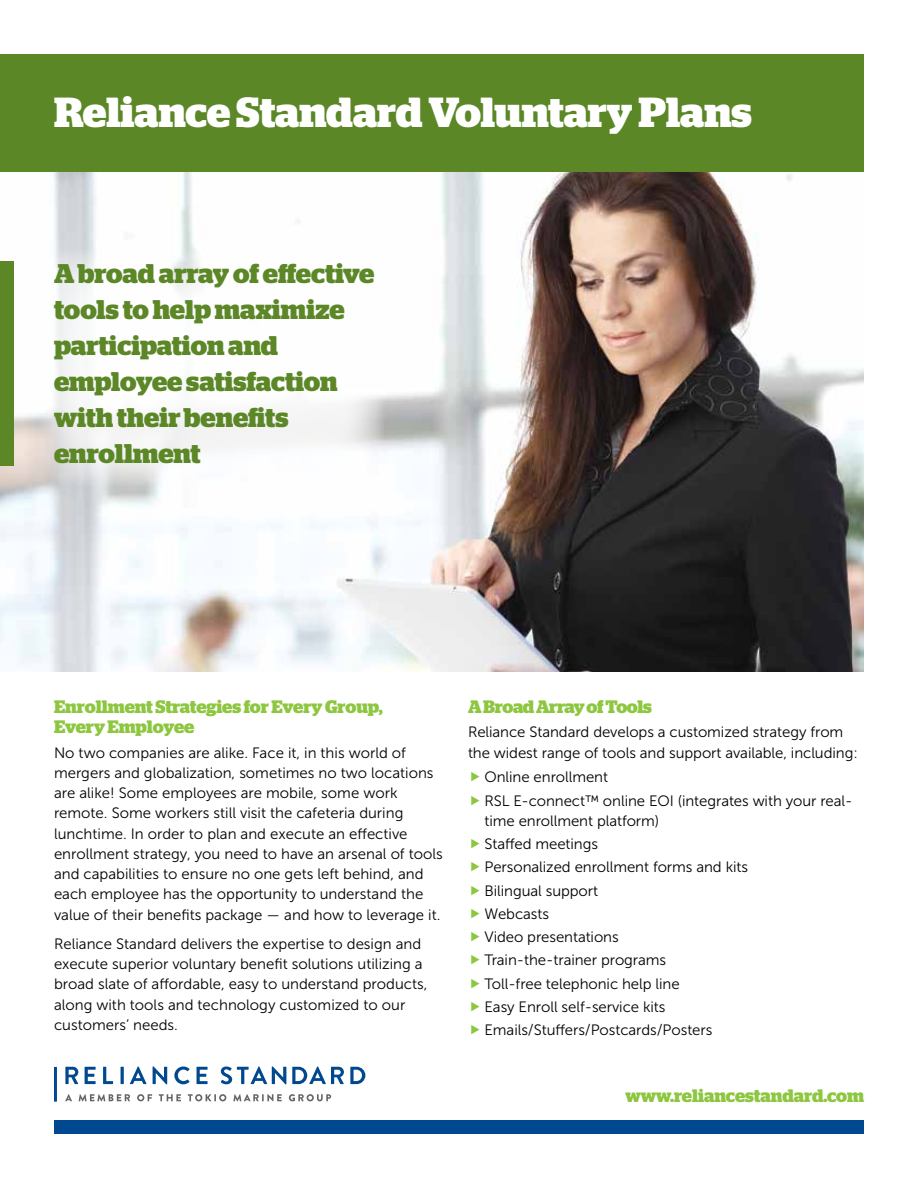
<style>
.page{position:relative;width:918px;height:1188px;background:#fff}
.page>*{position:absolute;margin:0;border:0;box-sizing:border-box;transform-origin:0 0}
.t1{font:700 42px "Stag";color:#fff}
.t2{font:700 27px/36px "Stag";color:#5c8727}
.t3{font:700 18px/20.2px "Stag";letter-spacing:-.01em;color:#8dc63f}
.t4{font:15px/20.2px "Museo Sans 300";color:#000}
</style>
<div class="page">
<svg style="left:221px;top:1066px;width:144px;height:18px"></svg>
<svg style="left:65px;top:1066px;width:143px;height:18px"></svg>
<hr style="left:54px;top:1067px;width:3px;height:35px;background:#004990">
<svg style="left:65px;top:1094px;width:7px;height:7px"></svg>
<svg style="left:79px;top:1094px;width:51px;height:7px"></svg>
<svg style="left:137px;top:1094px;width:15px;height:7px"></svg>
<svg style="left:159px;top:1094px;width:22px;height:7px"></svg>
<svg style="left:188px;top:1094px;width:38px;height:7px"></svg>
<svg style="left:233px;top:1094px;width:49px;height:7px"></svg>
<svg style="left:289px;top:1094px;width:42px;height:7px"></svg>
<div style="left:54px;top:1120px;width:810px;height:14px;background:#004990"></div>
<div style="left:0;top:54px;width:864px;height:122px;background:#5c8727"></div>
<img style="left:0;top:173px;width:864px;height:498px">
<div style="left:0;top:261px;width:14px;height:205px;background:#5c8727"></div>
<div style="left:39px;top:249px;width:346px;height:237px;background:#fff"></div>
<h1 class="t1" style="left:54px;top:88px;width:699px">Reliance Standard Voluntary Plans</h1>
<h2 class="t2" style="left:54px;top:256px;width:322px">A broad array of effective tools to help maximize participation and employee satisfaction with their benefits enrollment</h2>
<p class="t3" style="left:54px;top:696px;width:330px">Enrollment Strategies for Every Group,<br>Every Employee</p>
<p class="t4" style="left:54px;top:742px;width:390px">No two companies are alike. Face it, in this world of mergers and globalization, sometimes no two locations are alike! Some employees are mobile, some work remote. Some workers still visit the cafeteria during lunchtime. In order to plan and execute an effective enrollment strategy, you need to have an arsenal of tools and capabilities to ensure no one gets left behind, and each employee has the opportunity to understand the value of their benefits package — and how to leverage it.</p>
<p class="t4" style="left:54px;top:934px;width:375px">Reliance Standard delivers the expertise to design and execute superior voluntary benefit solutions utilizing a broad slate of affordable, easy to understand products, along with tools and technology customized to our customers’ needs.</p>
<p class="t3" style="left:468px;top:696px;width:186px">A Broad Array of Tools</p>
<p class="t4" style="left:468px;top:722px;width:391px">Reliance Standard develops a customized strategy from the widest range of tools and support available, including:</p>
<p class="t4" style="left:484px;top:766px;width:370px;line-height:23.2px">Online enrollment<br>RSL E-connect™ online EOI (integrates with your real-</p>
<p class="t4" style="left:484px;top:809px;width:265px;line-height:23.2px">time enrollment platform)<br>Staffed meetings<br>Personalized enrollment forms and kits<br>Bilingual support<br>Webcasts<br>Video presentations<br>Train-the-trainer programs<br>Toll-free telephonic help line<br>Easy Enroll self-service kits<br>Emails/Stuffers/Postcards/Posters</p>
<p class="t3" style="left:625px;top:1085px;width:240px">www.reliancestandard.com</p>
</div>
